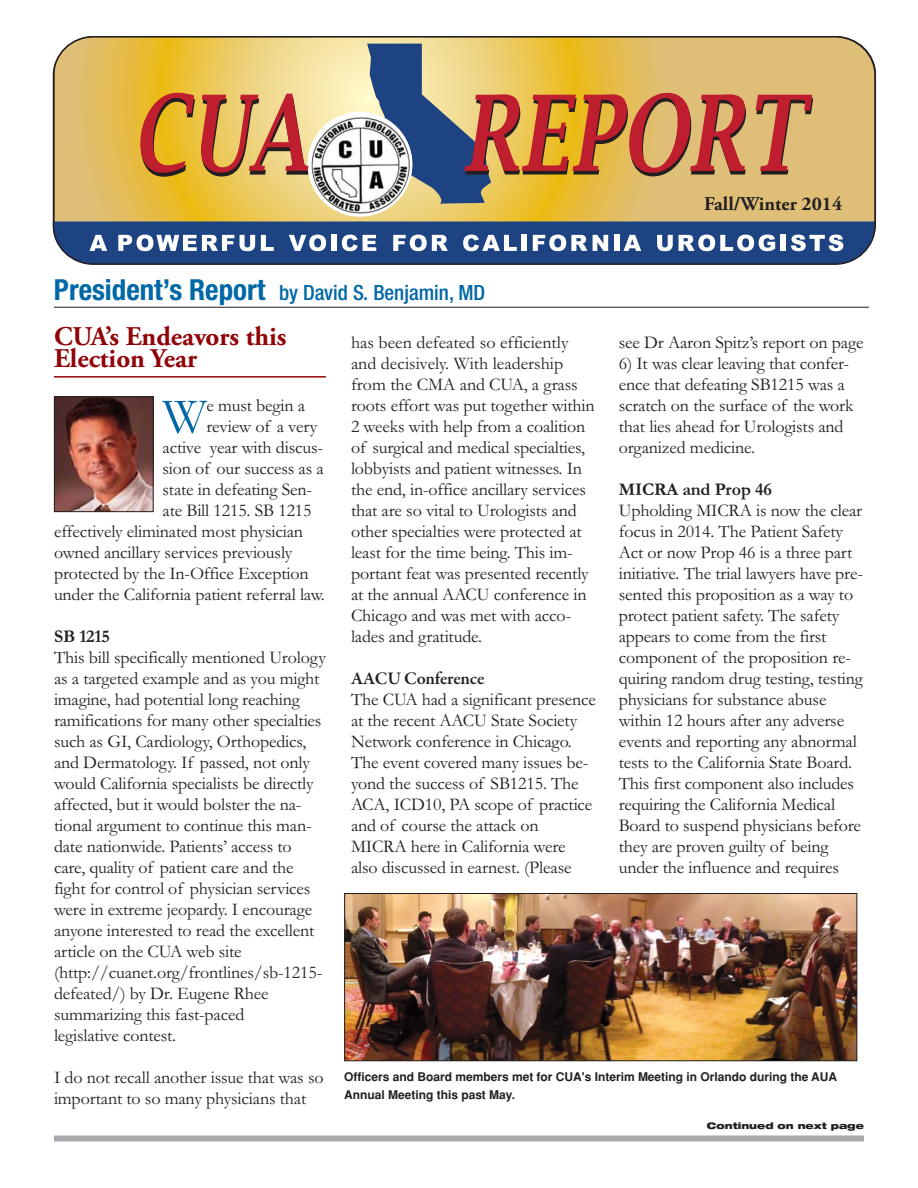
<style>
.page{position:relative;width:918px;height:1188px;background:#fff}
.page>*{position:absolute;margin:0;border:0;box-sizing:border-box;transform-origin:0 0}
.t1{font:50.1px "Garamond";color:#0068a6}
.t2{font:700 27px/22.5px "Adobe Garamond Pro";color:#900408}
.t3{font:500 condensed 21px "Helvetica Neue";color:#0068a6}
.t4{font:700 19.5px "Adobe Garamond Pro";color:#231f20}
.t5{font:18px/21px "Garamond";letter-spacing:-.01em;color:#231f20}
.t6{font:700 18px "Garamond";letter-spacing:-.01em;color:#231f20}
.t7{font:600 18px "Garamond Premr Pro";letter-spacing:-.015em;color:#231f20}
.t8{font:700 12px/18px "Helvetica";color:#231f20}
.t9{font:900 expanded 9px "Helvetica Neue";color:#231f20;scale:1.06 1}
.s1{font-weight:700;font-size:28.95px}
</style>
<div class="page">
<div style="left:54px;top:1136px;width:810px;height:6px;background:#a7a9ac"></div>
<svg style="left:54px;top:37px;width:822px;height:224px;background:#e7c56a"></svg>
<div style="left:53px;top:36px;width:823px;height:229px;border:2px solid #231f20;border-radius:39px"></div>
<svg style="left:53px;top:221px;width:822px;height:43px"></svg>
<svg style="left:367px;top:44px;width:446px;height:162px;background:#bf935f"></svg>
<div style="left:307px;top:112px;width:105px;height:105px;border:6px solid #fff;border-radius:50%"></div>
<svg style="left:140px;top:93px;width:169px;height:84px;background:#ce8a49"></svg>
<img style="left:311px;top:115px;width:99px;height:99px;border-radius:50%">
<hr style="left:54px;top:376px;width:272px;height:2px;background:#900408">
<hr style="left:54px;top:307px;width:815px;height:1px;background:#231f20">
<img style="left:56px;top:398px;width:96px;height:112px">
<div style="left:54px;top:396px;width:100px;height:116px;border:1px solid #231f20"></div>
<img style="left:346px;top:895px;width:509px;height:164px">
<div style="left:344px;top:893px;width:513px;height:168px;border:1px solid #231f20"></div>
<p class="t4" style="left:704px;top:197px;width:139px">Fall/Winter 2014</p>
<p class="t3" style="left:54px;top:285px;width:433px"><span class="s1">President’s Report</span> by David S. Benjamin, MD</p>
<h2 class="t2" style="left:54px;top:327px;width:234px">CUA’s Endeavors this<br>Election Year</h2>
<h1 class="t1" style="left:163px;top:399px;width:46px">W</h1>
<p class="t5" style="left:207px;top:397px;width:100px">e must begin a</p>
<p class="t5" style="left:351px;top:334px;width:245px">has been defeated so efficiently and decisively. With leadership from the CMA and CUA, a grass roots effort was put together within 2 weeks with help from a coalition of surgical and medical specialties, lobbyists and patient witnesses. In the end, in-office ancillary services that are so vital to Urologists and other specialties were protected at least for the time being. This im&shy;portant feat was presented recently at the annual AACU conference in Chicago and was met with acco&shy;lades and gratitude.</p>
<p class="t7" style="left:351px;top:671px;width:135px">AACU Conference</p>
<p class="t5" style="left:351px;top:691px;width:247px">The CUA had a significant presence at the recent AACU State Society<br>Network conference in Chicago.<br>The event covered many issues be&shy;yond the success of SB1215. The<br>ACA, ICD10, PA scope of practice and of course the attack on<br>MICRA here in California were also discussed in earnest. (Please</p>
<p class="t5" style="left:619px;top:334px;width:247px">see Dr Aaron Spitz’s report on page</p>
<p class="t5" style="left:619px;top:355px;width:236px">6) It was clear leaving that confer&shy;ence that defeating SB1215 was a scratch on the surface of the work that lies ahead for Urologists and organized medicine.</p>
<p class="t6" style="left:619px;top:482px;width:155px">MICRA and Prop 46</p>
<p class="t5" style="left:619px;top:502px;width:246px">Upholding MICRA is now the clear focus in 2014. The Patient Safety Act or now Prop 46 is a three part initiative. The trial lawyers have pre&shy;sented this proposition as a way to protect patient safety. The safety appears to come from the first component of the proposition re&shy;quiring random drug testing, testing physicians for substance abuse within 12 hours after any adverse events and reporting any abnormal tests to the California State Board.<br>This first component also includes requiring the California Medical Board to suspend physicians before they are proven guilty of being under the influence and requires</p>
<p class="t5" style="left:206px;top:418px;width:112px">review of a very</p>
<p class="t5" style="left:163px;top:439px;width:162px">active year with discus-</p>
<p class="t5" style="left:163px;top:460px;width:163px">sion of our success as a</p>
<p class="t5" style="left:163px;top:481px;width:151px">state in defeating Sen-</p>
<p class="t5" style="left:163px;top:502px;width:151px">ate Bill 1215. SB 1215</p>
<p class="t5" style="left:54px;top:523px;width:251px">effectively eliminated most physician</p>
<p class="t5" style="left:54px;top:544px;width:240px">owned ancillary services previously</p>
<p class="t5" style="left:54px;top:565px;width:256px">protected by the In-Office Exception</p>
<p class="t5" style="left:54px;top:586px;width:272px">under the California patient referral law.</p>
<p class="t6" style="left:54px;top:629px;width:57px">SB 1215</p>
<p class="t5" style="left:54px;top:649px;width:273px">This bill specifically mentioned Urology as a targeted example and as you might imagine, had potential long reaching ramifications for many other specialties such as GI, Cardiology, Orthopedics, and Dermatology. If passed, not only would California specialists be directly affected, but it would bolster the na&shy;tional argument to continue this man&shy;date nationwide. Patients’ access to care, quality of patient care and the fight for control of physician services were in extreme jeopardy. I encourage anyone interested to read the excellent article on the CUA web site (http://cuanet.org/frontlines/sb-1215- defeated/) by Dr. Eugene Rhee summarizing this fast-paced<br>legislative contest.</p>
<p class="t5" style="left:54px;top:1069px;width:271px">I do not recall another issue that was so important to so many physicians that</p>
<p class="t8" style="left:344px;top:1069px;width:495px">Officers and Board members met for CUA's Interim Meeting in Orlando during the AUA<br>Annual Meeting this past May.</p>
<p class="t9" style="left:707px;top:1122px;width:150px">Continued on next page</p>
</div>
